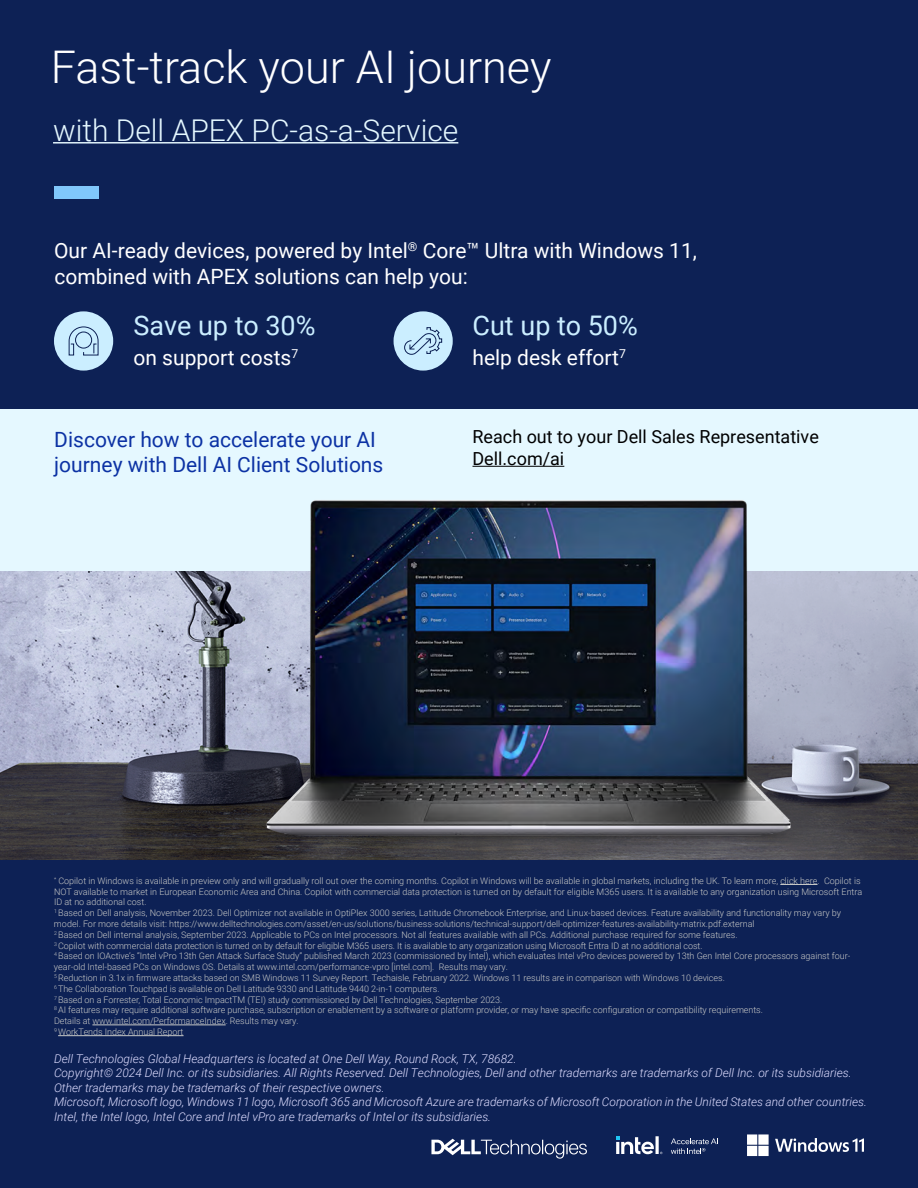
<style>
.page{position:relative;width:918px;height:1188px;background:#e5f8ff}
.page>*{position:absolute;margin:0;border:0;box-sizing:border-box;transform-origin:0 0}
.t1{font:300 45px "Roboto";color:#fff}
.t2{font:300 30px "Roboto";color:#e5f8ff}
.t3{font:27px "Roboto";color:#cbeeff}
.t4{font:21px/25.2px "Roboto";color:#fff}
.t5{font:21px/25.2px "Roboto";color:#0c32a4}
.t6{font:18px/21.6px "Roboto";color:#000}
.t7{font:italic 300 12px/14.4px "Roboto";color:#deddff}
.t8{font:300 9px/10.8px "Roboto";color:#c8c9c7}
</style>
<div class="page">
<div style="left:0;top:0;width:918px;height:408px;background:#0d2155"></div>
<div style="left:0;top:828px;width:918px;height:360px;background:#0d2155"></div>
<img style="left:0;top:571px;width:918px;height:288px">
<div style="left:54px;top:311px;width:59px;height:60px;background:#cbeeff;border-radius:50%"></div>
<div style="left:394px;top:311px;width:59px;height:60px;background:#cbeeff;border-radius:50%"></div>
<div style="left:54px;top:186px;width:45px;height:13px;background:#80c7fb"></div>
<img style="left:231px;top:500px;width:580px;height:351px">
<svg style="left:747px;top:1134px;width:117px;height:22px"></svg>
<svg style="left:616px;top:1136px;width:46px;height:18px"></svg>
<svg style="left:671px;top:1138px;width:47px;height:16px"></svg>
<svg style="left:68px;top:326px;width:31px;height:30px"></svg>
<svg style="left:404px;top:327px;width:38px;height:28px"></svg>
<hr style="left:780px;top:884px;width:38px;height:1px;background:#c8c9c7">
<hr style="left:92px;top:1025px;width:134px;height:1px;background:#c8c9c7">
<hr style="left:58px;top:1035px;width:126px;height:1px;background:#c8c9c7">
<hr style="left:53px;top:142px;width:405px;height:2px;background:#e5f8ff">
<hr style="left:472px;top:466px;width:92px;height:1px;background:#000">
<svg style="left:431px;top:1139px;width:156px;height:20px"></svg>
<h1 class="t1" style="left:51px;top:35px;width:502px">Fast-track your AI journey</h1>
<h2 class="t2" style="left:53px;top:109px;width:407px">with Dell APEX PC-as-a-Service</h2>
<h3 class="t4" style="left:54px;top:237px;width:644px">Our AI-ready devices, powered by Intel<sup>®</sup> Core™ Ultra with Windows 11, combined with APEX solutions can help you:</h3>
<h3 class="t3" style="left:134px;top:306px;width:184px">Save up to 30%</h3>
<h3 class="t4" style="left:134px;top:344px;width:166px">on support costs<sup>7</sup></h3>
<h3 class="t3" style="left:472px;top:306px;width:167px">Cut up to 50%</h3>
<h3 class="t4" style="left:472px;top:344px;width:155px">help desk effort<sup>7</sup></h3>
<h3 class="t5" style="left:54px;top:426px;width:331px">Discover how to accelerate your AI journey with Dell AI Client Solutions</h3>
<h3 class="t6" style="left:472px;top:425px;width:348px">Reach out to your Dell Sales Representative<br>Dell.com/ai</h3>
<p class="t8" style="left:54px;top:875px;width:810px"><sup>*</sup> Copilot in Windows is available in preview only and will gradually roll out over the coming months. Copilot in Windows will be available in global markets, including the UK. To learn more, click here. Copilot is NOT available to market in European Economic Area and China. Copilot with commercial data protection is turned on by default for eligible M365 users. It is available to any organization using Microsoft Entra ID at no additional cost.<br><sup>1</sup> Based on Dell analysis, November 2023. Dell Optimizer not available in OptiPlex 3000 series, Latitude Chromebook Enterprise, and Linux-based devices. Feature availability and functionality may vary by model. For more details visit: https://www.delltechnologies.com/asset/en-us/solutions/business-solutions/technical-support/dell-optimizer-features-availability-matrix.pdf.external<br><sup>2</sup> Based on Dell internal analysis, September 2023. Applicable to PCs on Intel processors. Not all features available with all PCs. Additional purchase required for some features.<br><sup>3</sup> Copilot with commercial data protection is turned on by default for eligible M365 users. It is available to any organization using Microsoft Entra ID at no additional cost.<br><sup>4</sup> Based on IOActive’s “Intel vPro 13th Gen Attack Surface Study” published March 2023 (commissioned by Intel), which evaluates Intel vPro devices powered by 13th Gen Intel Core processors against four&shy;year-old Intel-based PCs on Windows OS. Details at www.intel.com/performance-vpro [intel.com]. Results may vary.<br><sup>5</sup> Reduction in 3.1x in firmware attacks based on SMB Windows 11 Survey Report. Techaisle, February 2022. Windows 11 results are in comparison with Windows 10 devices.<br><sup>6</sup> The Collaboration Touchpad is available on Dell Latitude 9330 and Latitude 9440 2-in-1 computers.<br><sup>7</sup> Based on a Forrester, Total Economic ImpactTM (TEI) study commissioned by Dell Technologies, September 2023.<br><sup>8</sup> AI features may require additional software purchase, subscription or enablement by a software or platform provider, or may have specific configuration or compatibility requirements.<br>Details at www.intel.com/PerformanceIndex. Results may vary.<br><sup>9</sup> WorkTends Index Annual Report</p>
<p class="t7" style="left:54px;top:1051px;width:814px">Dell Technologies Global Headquarters is located at One Dell Way, Round Rock, TX, 78682.<br>Copyright© 2024 Dell Inc. or its subsidiaries. All Rights Reserved. Dell Technologies, Dell and other trademarks are trademarks of Dell Inc. or its subsidiaries.<br>Other trademarks may be trademarks of their respective owners.<br>Microsoft, Microsoft logo, Windows 11 logo, Microsoft 365 and Microsoft Azure are trademarks of Microsoft Corporation in the United States and other countries.<br>Intel, the Intel logo, Intel Core and Intel vPro are trademarks of Intel or its subsidiaries.</p>
</div>
